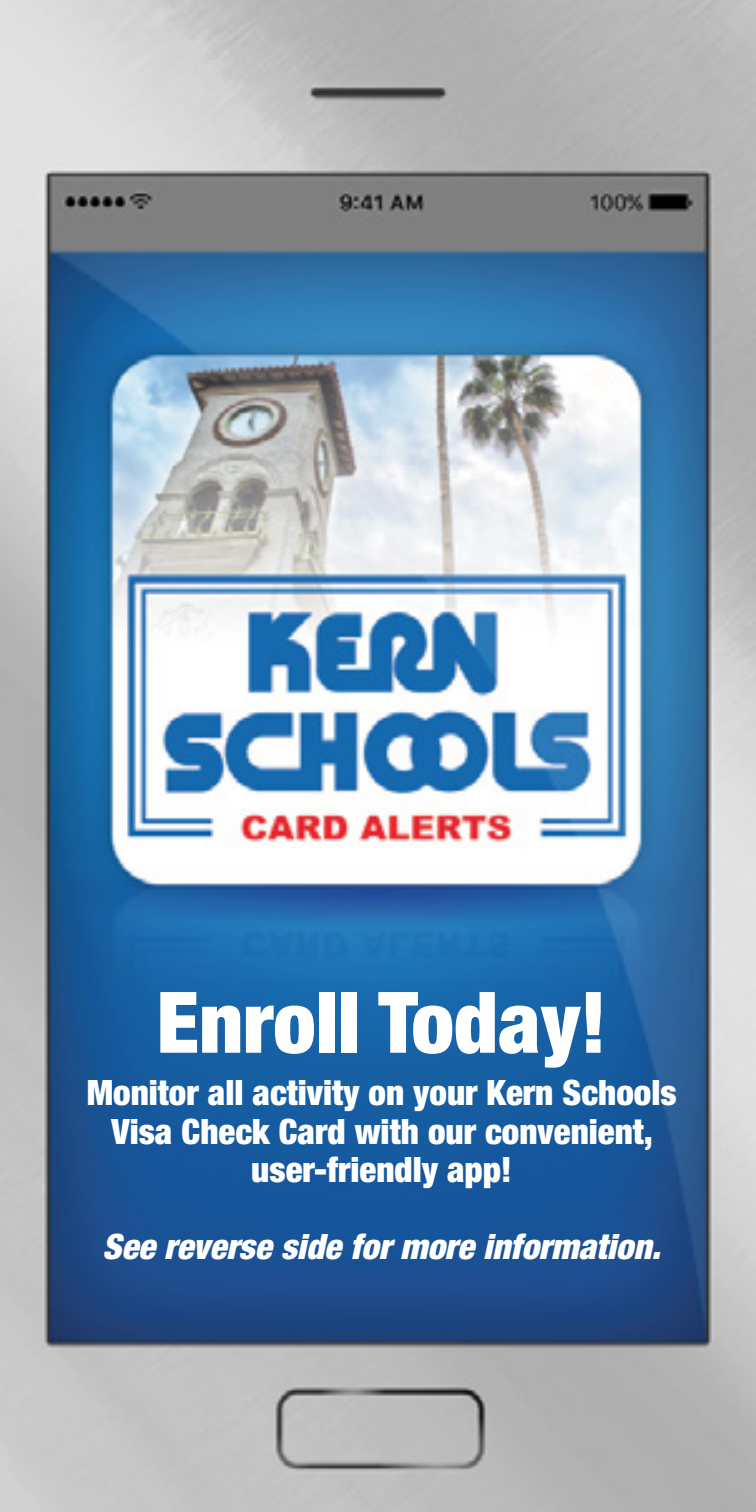
<style>
.page{position:relative;width:756px;height:1512px;background:#fff}
.page>*{position:absolute;margin:0;border:0;box-sizing:border-box;transform-origin:0 0}
.t1{font:900 condensed 85.05px "Helvetica Neue LT Std";color:#fff}
.t2{font:900 condensed 35px/38.5px "Helvetica Neue LT Std";color:#fff;text-align:center}
.t3{font:italic 900 condensed 35px "Helvetica Neue LT Std";color:#fff}
</style>
<div class="page">
<img style="left:0;top:0;width:756px;height:1512px">
<h1 class="t1" style="left:157px;top:970px;width:452px">Enroll Today!</h1>
<p class="t2" style="left:87px;top:1073px;width:591px">Monitor all activity on your Kern Schools<br>Visa Check Card with our convenient, user-friendly app!</p>
<p class="t3" style="left:103px;top:1225px;width:560px">See reverse side for more information.</p>
</div>
